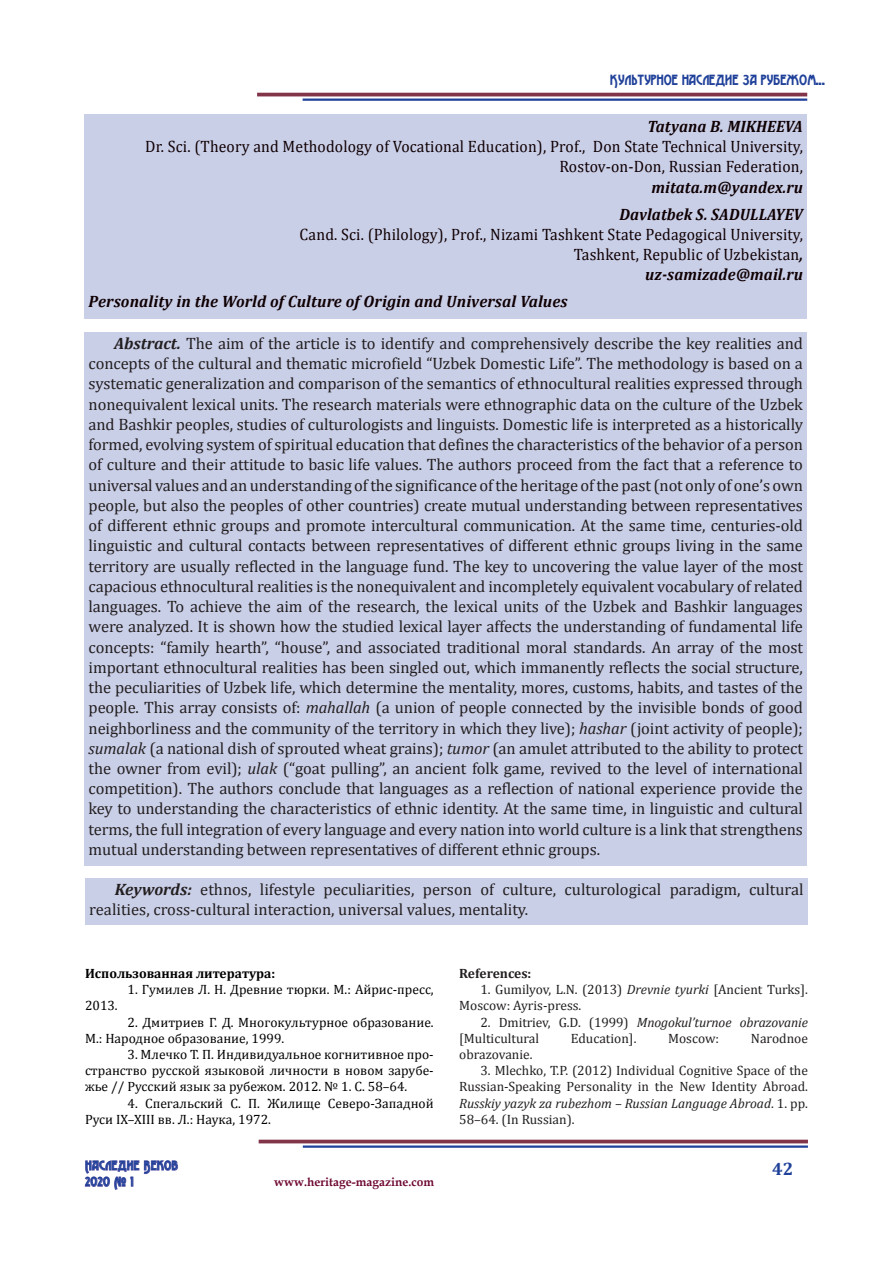
<style>
.page{position:relative;width:893px;height:1263px;background:#fff}
.page>*{position:absolute;margin:0;border:0;box-sizing:border-box;transform-origin:0 0}
.t1{font:700 18px "Cambria";color:#20419a}
.t2{font:16.5px/20.2px "Cambria";color:#231f20;text-align:justify}
.t3{font:16.5px/20.2px "Cambria";letter-spacing:.01em;color:#0f0003;text-align:right;scale:.95 1}
.t4{font:italic 700 16.5px/27px "Cambria";letter-spacing:.01em;color:#0f0003;text-align:right;scale:.95 1}
.t5{font:italic 700 16.5px "Cambria";letter-spacing:.01em;color:#0f0003}
.t6{font:15px "Advokat Modern";color:#20419a}
.t7{font:13.5px/16.2px "Cambria";color:#231f20}
.t8{font:13.5px/16.2px "Cambria";color:#000001}
.t9{font:700 13.5px "Cambria";color:#000001}
.t10{font:13.5px/16.2px "Advokat Modern";letter-spacing:.03em;color:#20419a}
.t11{font:700 13.5px "Cambria";color:#231f20}
.t12{font:700 12px "Book Antiqua";color:#6e0731}
.s1{font-weight:700;font-style:italic}
.s2{font-style:italic}
</style>
<div class="page">
<div style="left:84px;top:332px;width:723px;height:533px;background:#cacfe8"></div>
<div style="left:84px;top:115px;width:723px;height:204px;background:#cacfe8"></div>
<div style="left:85px;top:878px;width:723px;height:47px;background:#cacfe8"></div>
<hr style="left:259px;top:1140px;width:549px;height:3px;background:#823449">
<hr style="left:303px;top:1145px;width:505px;height:3px;background:#20419a">
<svg style="left:85px;top:1160px;width:93px;height:30px"></svg>
<hr style="left:257px;top:93px;width:550px;height:3px;background:#823449">
<hr style="left:303px;top:99px;width:504px;height:2px;background:#20419a">
<p class="t6" style="left:610px;top:72px;width:216px">Культурное наследие за рубежом...</p>
<p class="t4" style="left:647px;top:112px;width:165px">Tatyana B. MIKHEEVA</p>
<p class="t3" style="left:145px;top:136px;width:694px">Dr. Sci. (Theory and Methodology of Vocational Education), Prof., Don State Technical University,<br>Rostov-on-Don, Russian Federation,</p>
<p class="t4" style="left:619px;top:173px;width:195px">mitata.m@yandex.ru<br>Davlatbek S. SADULLAYEV</p>
<p class="t3" style="left:300px;top:224px;width:531px">Cand. Sci. (Philology), Prof., Nizami Tashkent State Pedagogical University,<br>Tashkent, Republic of Uzbekistan<span class="s1">,<br>uz-samizade@mail.ru</span></p>
<p class="t5" style="left:89px;top:290px;width:480px">Personality in the World of Culture of Origin and Universal Values</p>
<p class="t2" style="left:89px;top:333px;width:716px;text-indent:26px"><span class="s1">Abstract.</span> The aim of the article is to identify and comprehensively describe the key realities and concepts of the cultural and thematic microfield “Uzbek Domestic Life”. The methodology is based on a systematic generalization and comparison of the semantics of ethnocultural realities expressed through nonequivalent lexical units. The research materials were ethnographic data on the culture of the Uzbek and Bashkir peoples, studies of culturologists and linguists. Domestic life is interpreted as a historically formed, evolving system of spiritual education that defines the characteristics of the behavior of a person of culture and their attitude to basic life values. The authors proceed from the fact that a reference to universal values and an understanding of the significance of the heritage of the past (not only of one’s own people, but also the peoples of other countries) create mutual understanding between representatives of different ethnic groups and promote intercultural communication. At the same time, centuries-old linguistic and cultural contacts between representatives of different ethnic groups living in the same territory are usually reflected in the language fund. The key to uncovering the value layer of the most capacious ethnocultural realities is the nonequivalent and incompletely equivalent vocabulary of related languages. To achieve the aim of the research, the lexical units of the Uzbek and Bashkir languages were analyzed. It is shown how the studied lexical layer affects the understanding of fundamental life concepts: “family hearth”, “house”, and associated traditional moral standards. An array of the most important ethnocultural realities has been singled out, which immanently reflects the social structure, the peculiarities of Uzbek life, which determine the mentality, mores, customs, habits, and tastes of the people. This array consists of: <span class="s2">mahallah</span> (a union of people connected by the invisible bonds of good neighborliness and the community of the territory in which they live); <span class="s2">hashar</span> (joint activity of people); <span class="s2">sumalak</span> (a national dish of sprouted wheat grains); <span class="s2">tumor</span> (an amulet attributed to the ability to protect the owner from evil); <span class="s2">ulak</span> (“goat pulling”, an ancient folk game, revived to the level of international competition). The authors conclude that languages as a reflection of national experience provide the key to understanding the characteristics of ethnic identity. At the same time, in linguistic and cultural terms, the full integration of every language and every nation into world culture is a link that strengthens mutual understanding between representatives of different ethnic groups.</p>
<p class="t2" style="left:89px;top:879px;width:716px;text-indent:26px"><span class="s1">Keywords:</span> ethnos, lifestyle peculiarities, person of culture, culturological paradigm, cultural realities, cross-cultural interaction, universal values, mentality.</p>
<p class="t9" style="left:85px;top:964px;width:192px">Использованная литература:</p>
<p class="t8" style="left:128px;top:981px;width:308px">1. Гумилев Л. Н. Древние тюрки. М.: Айрис-пресс,</p>
<p class="t8" style="left:85px;top:997px;width:34px">2013.</p>
<p class="t8" style="left:85px;top:1014px;width:350px;text-indent:43px">2. Дмитриев Г. Д. Многокультурное образование.<br>М.: Народное образование, 1999.</p>
<p class="t8" style="left:85px;top:1046px;width:350px;text-align:justify;text-indent:43px">3. Млечко Т. П. Индивидуальное когнитивное про&shy;странство русской языковой личности в новом зарубе&shy;жье // Русский язык за рубежом. 2012. № 1. С. 58–64.</p>
<p class="t8" style="left:85px;top:1095px;width:350px;text-indent:43px">4. Спегальский С. П. Жилище Северо-Западной<br>Руси IX–XIII вв. Л.: Наука, 1972.</p>
<p class="t10" style="left:85px;top:1158px;width:95px">Наследие Веков<br>2020 № 1</p>
<p class="t12" style="left:274px;top:1174px;width:161px">www.heritage-magazine.com</p>
<p class="t11" style="left:459px;top:964px;width:74px">References:</p>
<p class="t7" style="left:459px;top:981px;width:350px;text-indent:21px">1. Gumilyov, L.N. (2013) <span class="s2">Drevnie tyurki</span> [Ancient Turks].<br>Moscow: Ayris-press.</p>
<p class="t7" style="left:459px;top:1014px;width:350px;text-indent:21px">2. Dmitriev, G.D. (1999) <span class="s2">Mnogokul’turnoe obrazovanie </span>[Multicultural</p>
<p class="t7" style="left:571px;top:1030px;width:67px">Education].</p>
<p class="t7" style="left:668px;top:1030px;width:53px">Moscow:</p>
<p class="t7" style="left:751px;top:1030px;width:59px">Narodnoe</p>
<p class="t7" style="left:459px;top:1046px;width:75px">obrazovanie.</p>
<p class="t7" style="left:459px;top:1062px;width:350px;text-align:justify;text-indent:21px">3. Mlechko, T.P. (2012) Individual Cognitive Space of the Russian-Speaking Personality in the New Identity Abroad.<br><span class="s2">Russkiy yazyk za rubezhom – Russian Language Abroad</span>. 1. pp.<br>58–64. (In Russian).</p>
<p class="t1" style="left:772px;top:1156px;width:23px">42</p>
</div>
